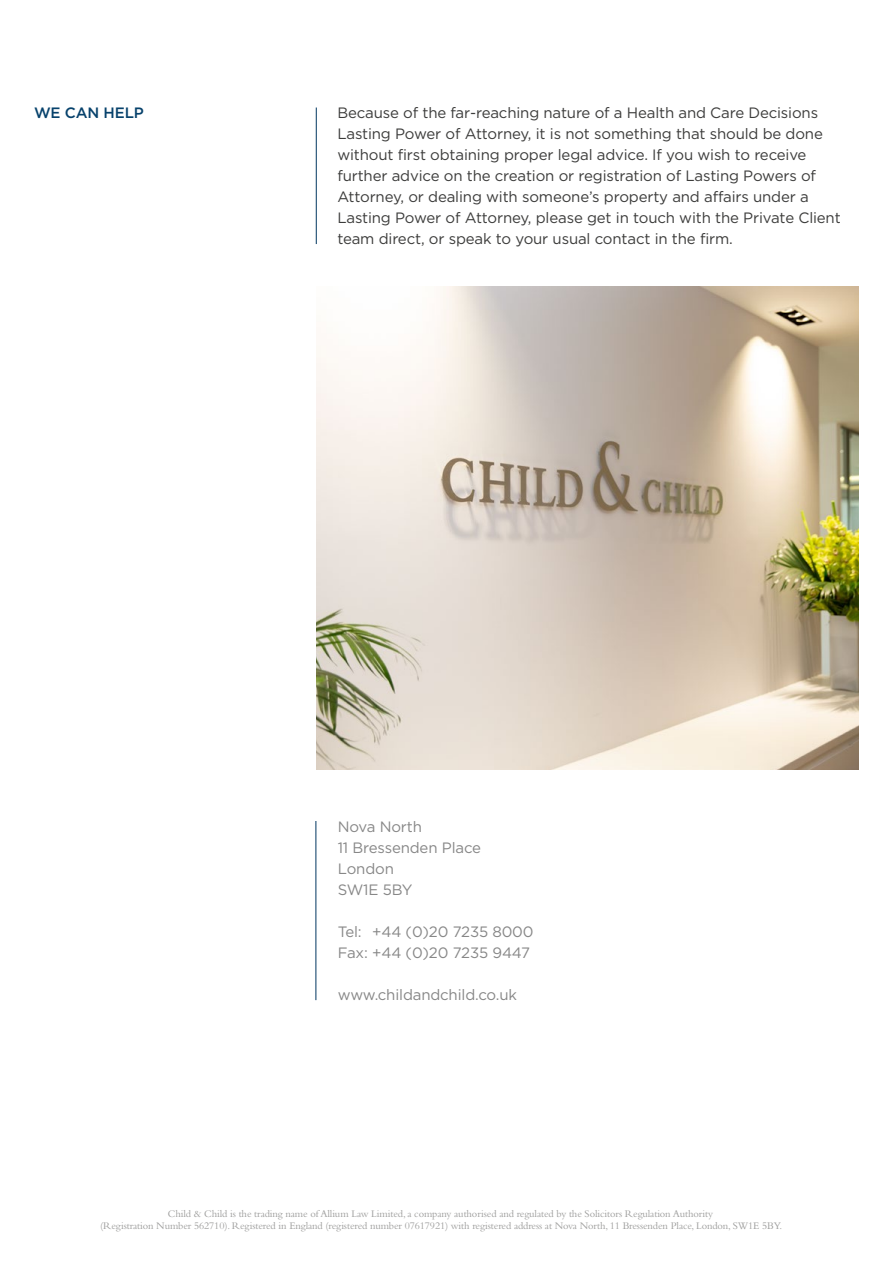
<style>
.page{position:relative;width:893px;height:1263px;background:#fff}
.page>*{position:absolute;margin:0;border:0;box-sizing:border-box;transform-origin:0 0}
.t1{font:15px/21px "Gotham";letter-spacing:-.01em;color:#3c3c3b}
.t2{font:15px/21px "Gotham";letter-spacing:-.01em;color:#878787}
.t3{font:500 15px "Gotham";letter-spacing:-.01em;color:#07426c}
.t4{font:10.5px/12px "Bembo";letter-spacing:-.01em;color:#9d9d9c;text-align:center}
</style>
<div class="page">
<hr style="left:316px;top:821px;width:1px;height:179px;background:#00365f">
<hr style="left:316px;top:108px;width:1px;height:136px;background:#00365f">
<img style="left:316px;top:286px;width:543px;height:483px">
<p class="t3" style="left:34px;top:103px;width:111px">WE CAN HELP</p>
<p class="t1" style="left:337px;top:102px;width:505px">Because of the far-reaching nature of a Health and Care Decisions Lasting Power of Attorney, it is not something that should be done without first obtaining proper legal advice. If you wish to receive further advice on the creation or registration of Lasting Powers of Attorney, or dealing with someone’s property and affairs under a Lasting Power of Attorney, please get in touch with the Private Client team direct, or speak to your usual contact in the firm.</p>
<p class="t2" style="left:338px;top:816px;width:145px">Nova North<br>11 Bressenden Place<br>London<br>SW1E 5BY</p>
<p class="t2" style="left:338px;top:921px;width:197px">Tel: +44 (0)20 7235 8000<br>Fax: +44 (0)20 7235 9447</p>
<p class="t2" style="left:338px;top:984px;width:181px">www.childandchild.co.uk</p>
<p class="t4" style="left:100px;top:1208px;width:684px">Child &amp; Child is the trading name of Allium Law Limited, a company authorised and regulated by the Solicitors Regulation Authority<br>(Registration Number 562710). Registered in England (registered number 07617921) with registered address at Nova North, 11 Bressenden Place, London, SW1E 5BY.</p>
</div>
